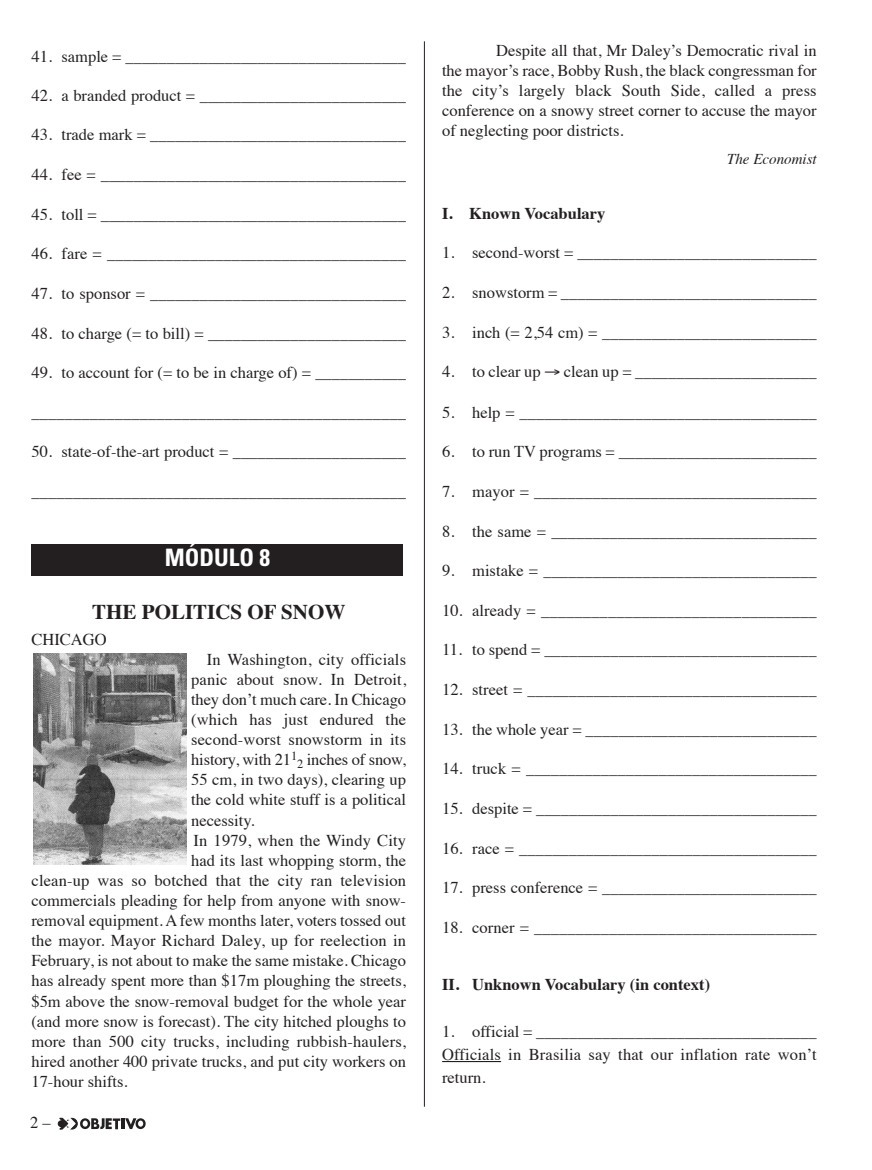
<style>
.page{position:relative;width:872px;height:1170px;background:#fff}
.page>*{position:absolute;margin:0;border:0;box-sizing:border-box;transform-origin:0 0}
.t1{font:700 condensed 24px "Univers";color:#fff}
.t2{font:700 21px "Times";color:#231f20}
.t3{font:16.5px/20.1px "Times";color:#231f20;text-align:justify}
.t4{font:700 16.5px "Times";color:#231f20}
.t5{font:italic 15px "Times";color:#231f20}
</style>
<div class="page">
<svg style="left:58px;top:1117px;width:87px;height:12px"></svg>
<hr style="left:442px;top:1060px;width:59px;height:1px;background:#231f20">
<img style="left:33px;top:653px;width:153px;height:211px">
<div style="left:32px;top:544px;width:371px;height:32px;background:#231f20"></div>
<hr style="left:424px;top:41px;width:1px;height:1065px;background:#231f20">
<p class="t3" style="left:32px;top:47px;width:376px">41. sample = __________________________________</p>
<p class="t3" style="left:32px;top:87px;width:376px">42. a branded product = _________________________</p>
<p class="t3" style="left:32px;top:126px;width:376px">43. trade mark = _______________________________</p>
<p class="t3" style="left:32px;top:166px;width:376px">44. fee = _____________________________________</p>
<p class="t3" style="left:32px;top:205px;width:376px">45. toll = _____________________________________</p>
<p class="t3" style="left:32px;top:245px;width:376px">46. fare = ____________________________________</p>
<p class="t3" style="left:32px;top:285px;width:376px">47. to sponsor = _______________________________</p>
<p class="t3" style="left:32px;top:324px;width:376px">48. to charge (= to bill) = ________________________</p>
<p class="t3" style="left:32px;top:364px;width:376px">49. to account for (= to be in charge of) = ___________</p>
<p class="t3" style="left:32px;top:403px;width:376px">_____________________________________________</p>
<p class="t3" style="left:32px;top:443px;width:376px">50. state-of-the-art product = _____________________</p>
<p class="t3" style="left:32px;top:483px;width:376px">_____________________________________________</p>
<h1 class="t1" style="left:165px;top:549px;width:107px">MÓDULO 8</h1>
<p class="t2" style="left:92px;top:603px;width:255px">THE POLITICS OF SNOW</p>
<p class="t3" style="left:32px;top:630px;width:77px">CHICAGO</p>
<p class="t3" style="left:207px;top:650px;width:201px">In Washington, city officials</p>
<p class="t3" style="left:191px;top:670px;width:216px">panic about snow. In Detroit,</p>
<p class="t3" style="left:191px;top:690px;width:216px">they don’t much care. In Chicago</p>
<p class="t3" style="left:191px;top:710px;width:216px">(which has just endured the</p>
<p class="t3" style="left:191px;top:730px;width:216px">second-worst snowstorm in its</p>
<p class="t3" style="left:191px;top:751px;width:216px">history, with 21<sup>1</sup><sub>2</sub> inches of snow,</p>
<p class="t3" style="left:191px;top:771px;width:216px">55 cm, in two days), clearing up</p>
<p class="t3" style="left:191px;top:791px;width:216px">the cold white stuff is a political</p>
<p class="t3" style="left:191px;top:811px;width:65px">necessity.</p>
<p class="t3" style="left:194px;top:831px;width:214px">In 1979, when the Windy City</p>
<p class="t3" style="left:191px;top:851px;width:216px">had its last whopping storm, the</p>
<p class="t3" style="left:32px;top:871px;width:376px">clean-up was so botched that the city ran television</p>
<p class="t3" style="left:32px;top:891px;width:376px">commercials pleading for help from anyone with snow-</p>
<p class="t3" style="left:31px;top:911px;width:376px">removal equipment. A few months later, voters tossed out</p>
<p class="t3" style="left:31px;top:931px;width:376px">the mayor. Mayor Richard Daley, up for reelection in</p>
<p class="t3" style="left:32px;top:952px;width:376px">February, is not about to make the same mistake. Chicago</p>
<p class="t3" style="left:31px;top:972px;width:376px">has already spent more than $17m ploughing the streets,</p>
<p class="t3" style="left:31px;top:992px;width:376px">$5m above the snow-removal budget for the whole year</p>
<p class="t3" style="left:31px;top:1012px;width:376px">(and more snow is forecast). The city hitched ploughs to</p>
<p class="t3" style="left:31px;top:1032px;width:376px">more than 500 city trucks, including rubbish-haulers,</p>
<p class="t3" style="left:31px;top:1052px;width:376px">hired another 400 private trucks, and put city workers on</p>
<p class="t3" style="left:31px;top:1072px;width:98px">17-hour shifts.</p>
<p class="t3" style="left:30px;top:1114px;width:22px">2–</p>
<p class="t3" style="left:442px;top:41px;width:376px;text-indent:54px">Despite all that, Mr Daley’s Democratic rival in the mayor’s race, Bobby Rush, the black congressman for the city’s largely black South Side, called a press conference on a snowy street corner to accuse the mayor of neglecting poor districts.</p>
<p class="t5" style="left:727px;top:153px;width:91px">The Economist</p>
<p class="t4" style="left:442px;top:206px;width:165px">I. Known Vocabulary</p>
<p class="t3" style="left:442px;top:244px;width:376px">1. second-worst = _____________________________</p>
<p class="t3" style="left:442px;top:284px;width:376px">2. snowstorm = _______________________________</p>
<p class="t3" style="left:442px;top:323px;width:376px">3. inch (= 2,54 cm) = __________________________</p>
<p class="t3" style="left:442px;top:363px;width:100px">4. to clear up</p>
<p class="t3" style="left:564px;top:363px;width:254px">clean up = ______________________</p>
<p class="t3" style="left:442px;top:403px;width:376px">5. help = ____________________________________</p>
<p class="t3" style="left:442px;top:443px;width:376px">6. to run TV programs = ________________________</p>
<p class="t3" style="left:442px;top:482px;width:376px">7. mayor = __________________________________</p>
<p class="t3" style="left:442px;top:522px;width:376px">8. the same = ________________________________</p>
<p class="t3" style="left:442px;top:562px;width:376px">9. mistake = _________________________________</p>
<p class="t3" style="left:442px;top:601px;width:376px">10. already = _________________________________</p>
<p class="t3" style="left:442px;top:641px;width:376px">11. to spend = _________________________________</p>
<p class="t3" style="left:442px;top:680px;width:376px">12. street = ___________________________________</p>
<p class="t3" style="left:442px;top:720px;width:376px">13. the whole year = ____________________________</p>
<p class="t3" style="left:442px;top:760px;width:376px">14. truck = ___________________________________</p>
<p class="t3" style="left:442px;top:799px;width:376px">15. despite = __________________________________</p>
<p class="t3" style="left:442px;top:839px;width:376px">16. race = ____________________________________</p>
<p class="t3" style="left:442px;top:878px;width:376px">17. press conference = __________________________</p>
<p class="t3" style="left:442px;top:918px;width:376px">18. corner = __________________________________</p>
<p class="t4" style="left:442px;top:977px;width:269px">II. Unknown Vocabulary (in context)</p>
<p class="t3" style="left:442px;top:1020px;width:376px;line-height:23.2px">1. official = __________________________________ Officials in Brasilia say that our inflation rate won’t return.</p>
</div>
